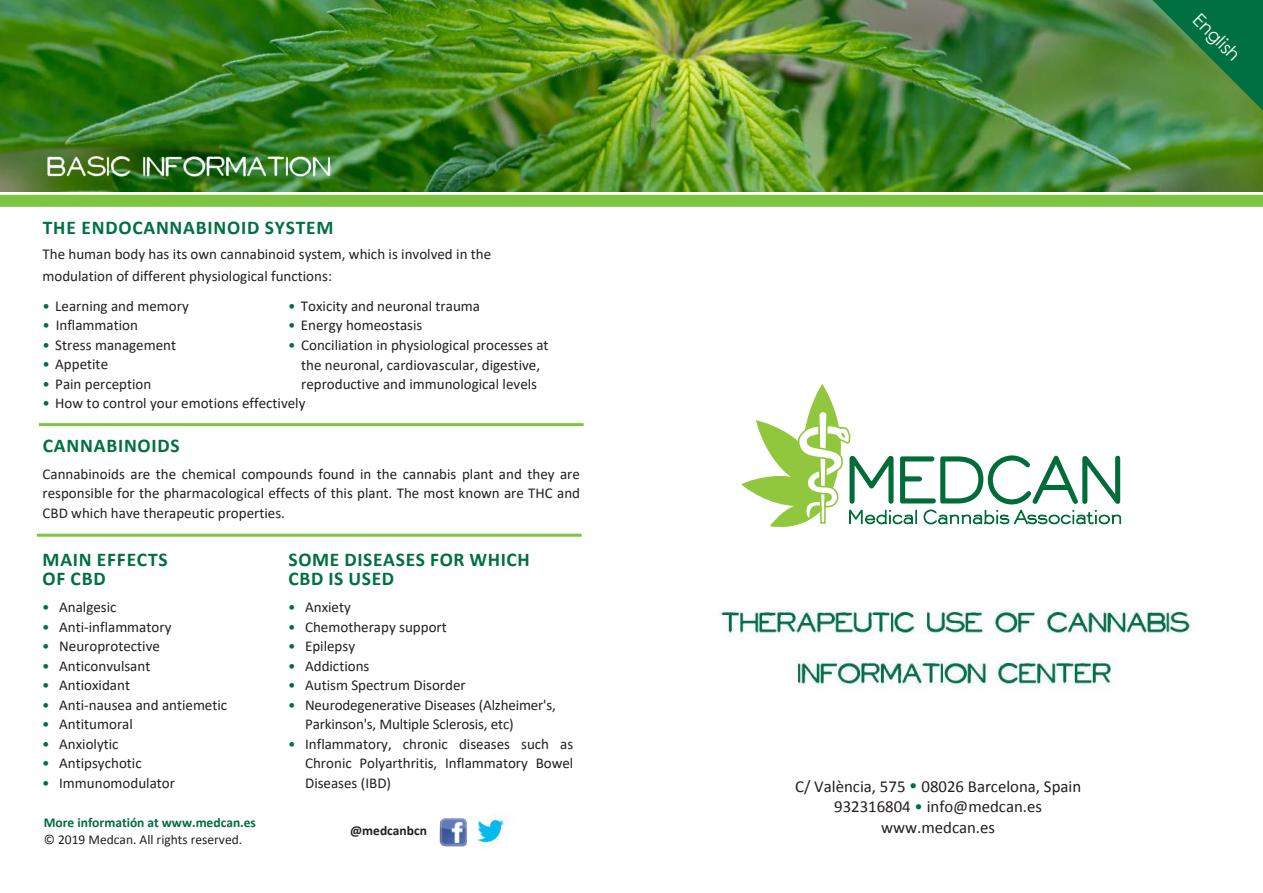
<style>
.page{position:relative;width:1263px;height:893px;background:#fff}
.page>*{position:absolute;margin:0;border:0;box-sizing:border-box;transform-origin:0 0}
.t1{font:700 19.5px/19.5px "Calibri";letter-spacing:.04em;color:#017040}
.t2{font:18px "Century Gothic";color:#fff}
.t3{font:16.8px/20.5px "Calibri";color:#241f1f;text-align:center}
.t4{font:15px/19.5px "Calibri";color:#241f1f}
.t5{font:700 13.5px "Calibri";color:#006c3e}
.t6{font:13.5px "Calibri";color:#241f1f}
.t7{font:700 13.5px "Calibri";color:#241f1f}
.s1{color:#017040}
.s2{color:#006d3e}
</style>
<div class="page">
<img style="left:0;top:0;width:1263px;height:191px">
<svg style="left:1152px;top:0;width:111px;height:111px;background:#2f7e3e"></svg>
<div style="left:0;top:195px;width:1263px;height:12px;background:#7dc440"></div>
<hr style="left:39px;top:423px;width:545px;height:3px;background:#7dc440">
<hr style="left:37px;top:534px;width:545px;height:3px;background:#7dc440">
<img style="left:477px;top:816px;width:30px;height:31px">
<img style="left:439px;top:818px;width:29px;height:29px">
<svg style="left:742px;top:384px;width:379px;height:143px"></svg>
<img style="left:43px;top:151px;width:291px;height:31px">
<img style="left:719px;top:610px;width:473px;height:79px">
<h1 class="t1" style="left:43px;top:218px;width:292px">THE ENDOCANNABINOID SYSTEM</h1>
<p class="t4" style="left:43px;top:242px;width:450px;line-height:22.2px">The human body has its own cannabinoid system, which is involved in the modulation of different physiological functions:</p>
<p class="t4" style="left:288px;top:295px;width:193px"><span class="s1">•</span> Toxicity and neuronal trauma</p>
<p class="t4" style="left:288px;top:315px;width:136px"><span class="s1">•</span> Energy homeostasis</p>
<p class="t4" style="left:288px;top:335px;width:262px;text-align:center"><span class="s1">•</span> Conciliation in physiological processes at the neuronal, cardiovascular, digestive, reproductive and immunological levels</p>
<p class="t4" style="left:43px;top:296px;width:148px"><span class="s1">•</span> Learning and memory</p>
<p class="t4" style="left:43px;top:315px;width:97px"><span class="s1">•</span> Inflammation</p>
<p class="t4" style="left:43px;top:335px;width:135px"><span class="s1">•</span> Stress management</p>
<p class="t4" style="left:43px;top:354px;width:67px"><span class="s1">•</span> Appetite</p>
<p class="t4" style="left:43px;top:374px;width:110px"><span class="s1">•</span> Pain perception</p>
<p class="t4" style="left:43px;top:393px;width:264px"><span class="s1">•</span> How to control your emotions effectively</p>
<h1 class="t1" style="left:43px;top:435px;width:138px">CANNABINOIDS</h1>
<p class="t4" style="left:43px;top:464px;width:539px;text-align:justify">Cannabinoids are the chemical compounds found in the cannabis plant and they are responsible for the pharmacological effects of this plant. The most known are THC and CBD which have therapeutic properties.</p>
<h1 class="t1" style="left:43px;top:549px;width:127px">MAIN EFFECTS<br>OF CBD</h1>
<p class="t4" style="left:42px;top:597px;width:76px"><span class="s1">•</span> Analgesic</p>
<p class="t4" style="left:42px;top:617px;width:131px"><span class="s1">•</span> Anti-inflammatory</p>
<p class="t4" style="left:42px;top:636px;width:119px"><span class="s1">•</span> Neuroprotective</p>
<p class="t4" style="left:42px;top:656px;width:110px"><span class="s1">•</span> Anticonvulsant</p>
<p class="t4" style="left:42px;top:675px;width:89px"><span class="s1">•</span> Antioxidant</p>
<p class="t4" style="left:42px;top:695px;width:187px"><span class="s1">•</span> Anti-nausea and antiemetic</p>
<p class="t4" style="left:42px;top:714px;width:92px"><span class="s1">•</span> Antitumoral</p>
<p class="t4" style="left:42px;top:734px;width:78px"><span class="s1">•</span> Anxiolytic</p>
<p class="t4" style="left:42px;top:753px;width:101px"><span class="s1">•</span> Antipsychotic</p>
<p class="t4" style="left:42px;top:773px;width:134px"><span class="s1">•</span> Immunomodulator</p>
<p class="t5" style="left:44px;top:815px;width:214px">More informatión at www.medcan.es</p>
<p class="t6" style="left:44px;top:831px;width:200px">© 2019 Medcan. All rights reserved.</p>
<h1 class="t1" style="left:288px;top:549px;width:243px">SOME DISEASES FOR WHICH<br>CBD IS USED</h1>
<p class="t4" style="left:288px;top:597px;width:64px"><span class="s1">•</span> Anxiety</p>
<p class="t4" style="left:288px;top:617px;width:160px"><span class="s1">•</span> Chemotherapy support</p>
<p class="t4" style="left:288px;top:636px;width:69px"><span class="s1">•</span> Epilepsy</p>
<p class="t4" style="left:288px;top:656px;width:83px"><span class="s1">•</span> Addictions</p>
<p class="t4" style="left:288px;top:675px;width:179px"><span class="s1">•</span> Autism Spectrum Disorder</p>
<p class="t4" style="left:305px;top:695px;width:252px;text-indent:-17px"><span class="s1">•</span> Neurodegenerative Diseases (Alzheimer's,<br>Parkinson's, Multiple Sclerosis, etc)</p>
<p class="t4" style="left:305px;top:734px;width:270px;text-align:justify;text-indent:-17px"><span class="s1">•</span> Inflammatory, chronic diseases such as Chronic Polyarthritis, Inflammatory Bowel Diseases (IBD)</p>
<p class="t7" style="left:350px;top:822px;width:78px">@medcanbcn</p>
<p class="t2" style="left:1205px;top:8px;width:59px;rotate:45deg">English</p>
<p class="t3" style="left:795px;top:775px;width:288px">C/ València, 575 <span class="s1">•</span> 08026 Barcelona, Spain<br>932316804 <span class="s2">•</span> info@medcan.es www.medcan.es</p>
</div>
